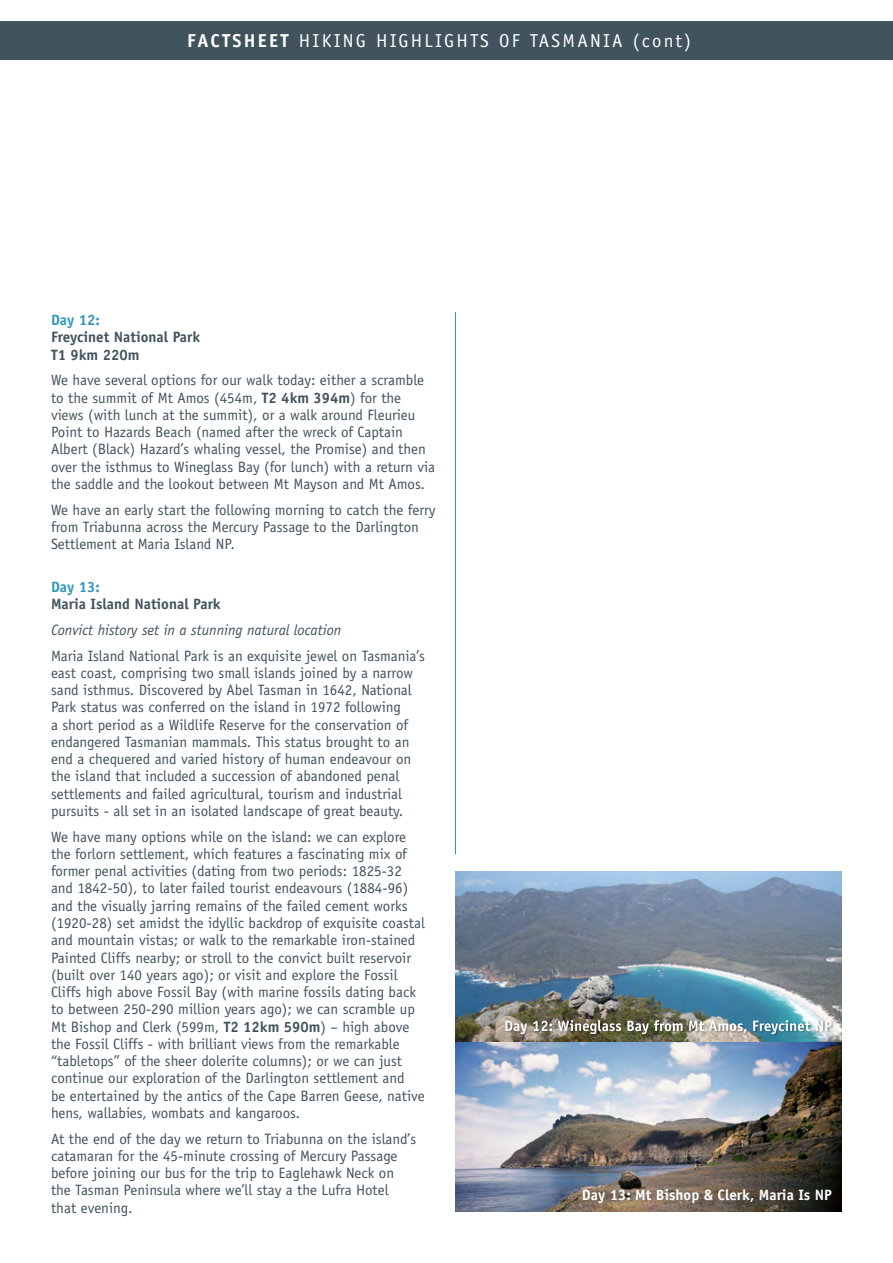
<style>
.page{position:relative;width:893px;height:1263px;background:#fff}
.page>*{position:absolute;margin:0;border:0;box-sizing:border-box;transform-origin:0 0}
.t1{font:18.75px "Officina Sans";letter-spacing:.12em;color:#fff}
.t2{font:15px/17.2px "Officina Sans";color:#41535d}
.t3{font:700 15px/17.2px "Officina Sans";color:#41535d}
.t4{font:italic 15px "Officina Sans";color:#41535d}
.t5{font:700 15px "Officina Sans";color:#fff}
.t6{font:700 15px "Officina Sans";color:#3397b9}
.s1{font-weight:700}
</style>
<div class="page">
<div style="left:0;top:21px;width:893px;height:39px;background:#41535d"></div>
<hr style="left:455px;top:312px;width:1px;height:542px;background:#3397b9">
<img style="left:455px;top:872px;width:387px;height:340px">
<div style="left:505px;top:1020px;width:329px;height:16px;background:#000;opacity:.34"></div>
<img style="left:505px;top:1020px;width:326px;height:14px">
<p class="t1" style="left:187px;top:29px;width:506px"><span class="s1">FACTSHEET</span> HIKING HIGHLIGHTS OF TASMANIA (cont)</p>
<p class="t6" style="left:51px;top:311px;width:50px">Day 12:</p>
<p class="t3" style="left:51px;top:328px;width:151px">Freycinet National Park<br>T1 9km 220m</p>
<p class="t2" style="left:51px;top:372px;width:385px">We have several options for our walk today: either a scramble to the summit of Mt Amos (454m, <span class="s1">T2 4km 394m</span>) for the views (with lunch at the summit), or a walk around Fleurieu Point to Hazards Beach (named after the wreck of Captain Albert (Black) Hazard’s whaling vessel, the Promise) and then over the isthmus to Wineglass Bay (for lunch) with a return via the saddle and the lookout between Mt Mayson and Mt Amos.</p>
<p class="t2" style="left:51px;top:501px;width:386px">We have an early start the following morning to catch the ferry from Triabunna across the Mercury Passage to the Darlington<br>Settlement at Maria Island NP.</p>
<p class="t6" style="left:51px;top:577px;width:50px">Day 13:</p>
<p class="t3" style="left:51px;top:595px;width:171px">Maria Island National Park</p>
<p class="t4" style="left:51px;top:621px;width:292px">Convict history set in a stunning natural location</p>
<p class="t2" style="left:51px;top:647px;width:375px">Maria Island National Park is an exquisite jewel on Tasmania’s east coast, comprising two small islands joined by a narrow sand isthmus. Discovered by Abel Tasman in 1642, National Park status was conferred on the island in 1972 following<br>a short period as a Wildlife Reserve for the conservation of endangered Tasmanian mammals. This status brought to an end a chequered and varied history of human endeavour on the island that included a succession of abandoned penal settlements and failed agricultural, tourism and industrial pursuits - all set in an isolated landscape of great beauty.</p>
<p class="t2" style="left:51px;top:828px;width:375px">We have many options while on the island: we can explore the forlorn settlement, which features a fascinating mix of former penal activities (dating from two periods: 1825-32 and 1842-50), to later failed tourist endeavours (1884-96) and the visually jarring remains of the failed cement works (1920-28) set amidst the idyllic backdrop of exquisite coastal and mountain vistas; or walk to the remarkable iron-stained Painted Cliffs nearby; or stroll to the convict built reservoir (built over 140 years ago); or visit and explore the Fossil Cliffs high above Fossil Bay (with marine fossils dating back to between 250-290 million years ago); we can scramble up Mt Bishop and Clerk (599m, <span class="s1">T2 12km 590m</span>) – high above the Fossil Cliffs - with brilliant views from the remarkable “tabletops” of the sheer dolerite columns); or we can just continue our exploration of the Darlington settlement and<br>be entertained by the antics of the Cape Barren Geese, native hens, wallabies, wombats and kangaroos.</p>
<p class="t2" style="left:51px;top:1130px;width:367px">At the end of the day we return to Triabunna on the island’s catamaran for the 45-minute crossing of Mercury Passage before joining our bus for the trip to Eaglehawk Neck on the Tasman Peninsula where we’ll stay a the Lufra Hotel that evening.</p>
<p class="t5" style="left:582px;top:1186px;width:251px">Day 13: Mt Bishop &amp; Clerk, Maria Is NP</p>
</div>
